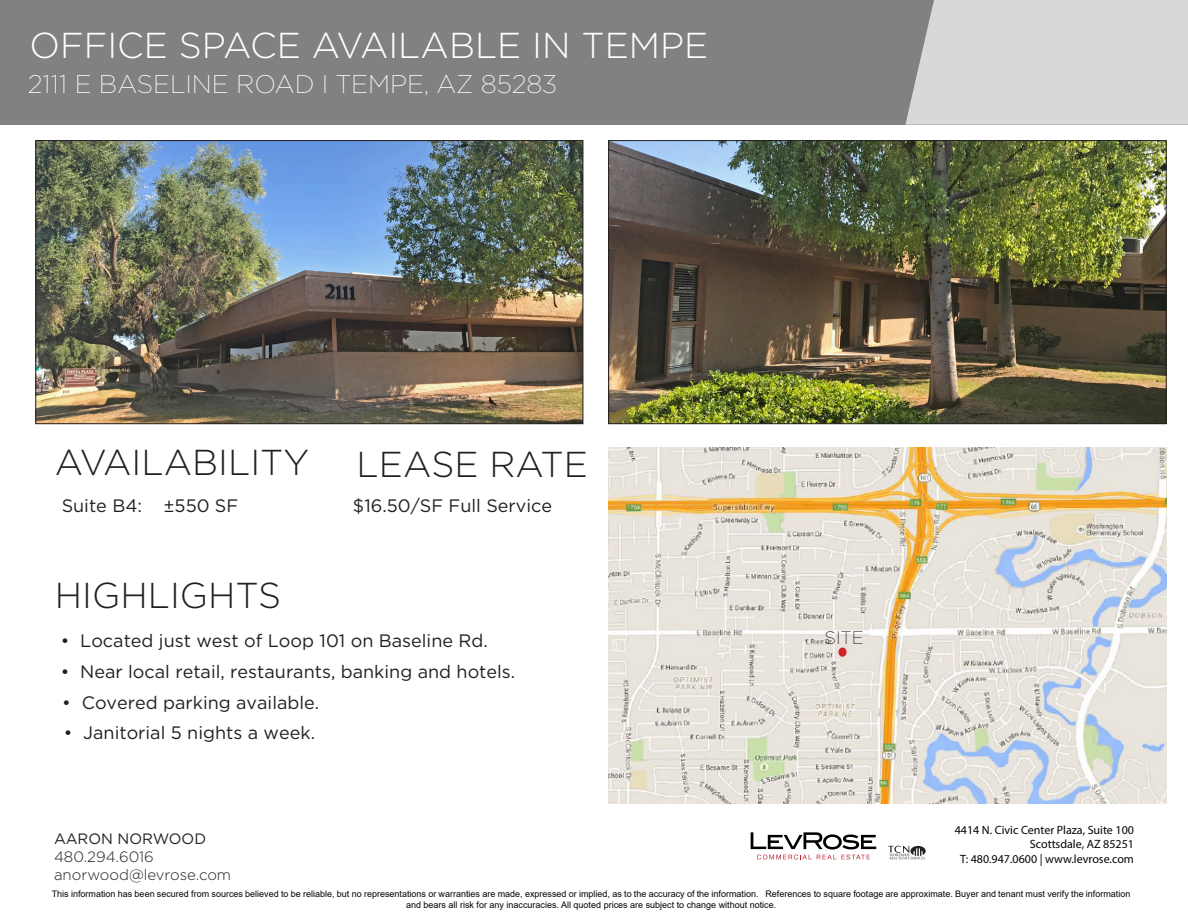
<style>
.page{position:relative;width:1188px;height:918px;background:#fff}
.page>*{position:absolute;margin:0;border:0;box-sizing:border-box;transform-origin:0 0}
.t1{font:300 36px "Gotham";color:#231f20}
.t2{font:300 36px "Gotham";color:#fff}
.t3{font:200 25.5px "Gotham";color:#fff}
.t4{font:18px "Gotham";color:#231f20}
.t5{font:200 18px "Gotham";color:#231f20}
.t6{font:300 15px "Gotham";color:#231f20}
.t7{font:15px "Gotham";color:#231f20}
.t8{font:12px "Myriad Pro";color:#040503}
.t9{font:9px/10.8px "Arial";color:#040503;text-align:center}
</style>
<div class="page">
<div style="left:0;top:0;width:1188px;height:124px;background:#808183"></div>
<div style="left:905px;top:0;width:283px;height:125px;background:#d8d8d9"></div>
<svg style="left:751px;top:832px;width:125px;height:27px"></svg>
<svg style="left:888px;top:846px;width:38px;height:13px"></svg>
<img style="left:608px;top:448px;width:558px;height:356px">
<div style="left:839px;top:648px;width:7px;height:8px;background:#d1232a;border-radius:50%"></div>
<div style="left:838px;top:648px;width:9px;height:9px;border:2px solid #d1232a;border-radius:50%"></div>
<img style="left:610px;top:142px;width:554px;height:280px">
<div style="left:608px;top:140px;width:558px;height:284px;border:1px solid #231f20"></div>
<img style="left:38px;top:142px;width:543px;height:280px">
<div style="left:36px;top:140px;width:547px;height:284px;border:1px solid #231f20"></div>
<p class="t2" style="left:30px;top:23px;width:680px">OFFICE SPACE AVAILABLE IN TEMPE</p>
<p class="t3" style="left:28px;top:68px;width:531px">2111 E BASELINE ROAD I TEMPE, AZ 85283</p>
<p class="t1" style="left:55px;top:440px;width:256px">AVAILABILITY</p>
<p class="t4" style="left:62px;top:494px;width:178px">Suite B4: ±550 SF</p>
<p class="t1" style="left:357px;top:441px;width:233px">LEASE RATE</p>
<p class="t4" style="left:353px;top:494px;width:201px">$16.50/SF Full Service</p>
<p class="t1" style="left:55px;top:573px;width:228px">HIGHLIGHTS</p>
<p class="t4" style="left:61px;top:629px;width:429px">• Located just west of Loop 101 on Baseline Rd.</p>
<p class="t4" style="left:61px;top:660px;width:456px">• Near local retail, restaurants, banking and hotels.</p>
<p class="t4" style="left:62px;top:691px;width:258px">• Covered parking available.</p>
<p class="t4" style="left:64px;top:721px;width:253px">• Janitorial 5 nights a week.</p>
<p class="t7" style="left:54px;top:829px;width:154px">AARON NORWOOD</p>
<p class="t6" style="left:54px;top:848px;width:101px">480.294.6016</p>
<p class="t6" style="left:54px;top:866px;width:179px">anorwood@levrose.com</p>
<p class="t5" style="left:825px;top:627px;width:41px">SITE</p>
<p class="t8" style="left:955px;top:822px;width:181px">4414 N. Civic Center Plaza, Suite 100</p>
<p class="t8" style="left:1030px;top:837px;width:106px">Scottsdale, AZ 85251</p>
<p class="t8" style="left:960px;top:851px;width:175px">T: 480.947.0600 | www.levrose.com</p>
<p class="t9" style="left:52px;top:888px;width:1080px">This information has been secured from sources believed to be reliable, but no representations or warranties are made, expressed or implied, as to the accuracy of the information. References to square footage are approximate. Buyer and tenant must verify the information and bears all risk for any inaccuracies. All quoted prices are subject to change without notice.</p>
</div>
